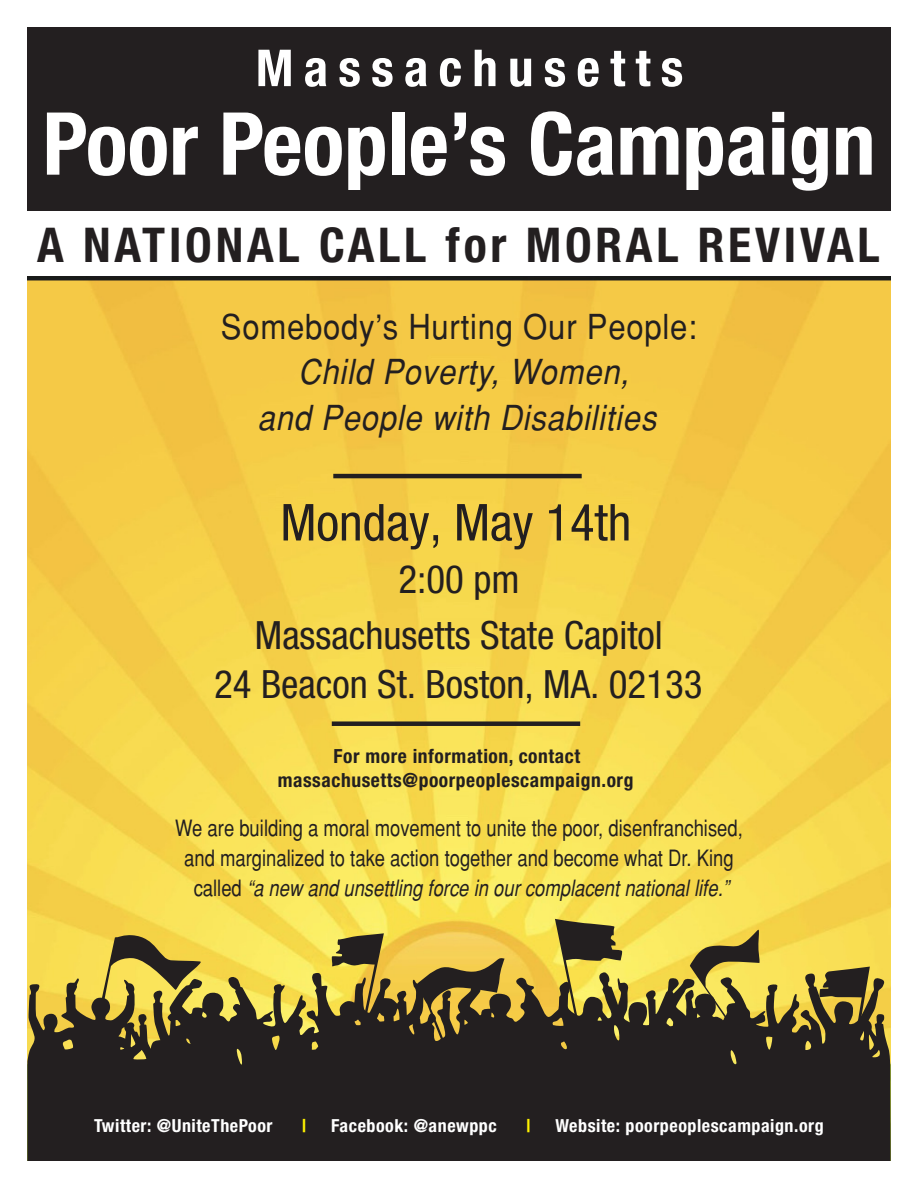
<style>
.page{position:relative;width:918px;height:1188px;background:#fff}
.page>*{position:absolute;margin:0;border:0;box-sizing:border-box;transform-origin:0 0}
.t1{font:700 condensed 87px "Helvetica Neue";color:#fff}
.t2{font:condensed 51px "Helvetica Neue";color:#231f20}
.t3{font:700 condensed 51px "Helvetica Neue";letter-spacing:.2em;color:#fff}
.t4{font:700 condensed 48px "Helvetica Neue";letter-spacing:.08em;color:#231f20}
.t5{font:condensed 39px/55.5px "Helvetica Neue";color:#231f20;text-align:center}
.t6{font:italic condensed 34.5px/46.2px "Helvetica";letter-spacing:.02em;color:#231f20;text-align:center;scale:1.1 1}
.t7{font:condensed 34.5px "Helvetica";letter-spacing:.02em;color:#231f20;scale:1.1 1}
.t8{font:condensed 22.5px/30px "Helvetica";color:#231f20;text-align:center}
.t9{font:700 condensed 19.5px/24px "Helvetica Neue";letter-spacing:.03em;color:#231f20;text-align:center}
.t10{font:700 condensed 18px "Helvetica Neue";letter-spacing:.03em;color:#fff}
.t11{font:700 condensed 18px "Helvetica Neue";color:#fff200}
.s1{font-style:italic}
</style>
<div class="page">
<img style="left:27px;top:276px;width:864px;height:695px">
<div style="left:27px;top:27px;width:864px;height:184px;background:#231f20"></div>
<svg style="left:27px;top:971px;width:864px;height:190px;background:#3c3525"></svg>
<svg style="left:101px;top:935px;width:101px;height:69px;background:#ab9941"></svg>
<svg style="left:331px;top:933px;width:53px;height:83px;background:#8e7c36"></svg>
<svg style="left:416px;top:957px;width:89px;height:85px;background:#6b5a2f"></svg>
<svg style="left:555px;top:919px;width:68px;height:103px;background:#867a39"></svg>
<svg style="left:690px;top:930px;width:70px;height:89px;background:#9b8d40"></svg>
<svg style="left:819px;top:967px;width:51px;height:61px;background:#63562d"></svg>
<hr style="left:333px;top:474px;width:249px;height:4px;background:#231f20">
<div style="left:332px;top:721px;width:248px;height:5px;background:#231f20"></div>
<h2 class="t3" style="left:256px;top:37px;width:429px">Massachusetts</h2>
<h1 class="t1" style="left:43px;top:91px;width:835px">Poor People’s Campaign</h1>
<h3 class="t4" style="left:37px;top:216px;width:844px">A NATIONAL CALL for MORAL REVIVAL</h3>
<h3 class="t7" style="left:221px;top:306px;width:434px">Somebody’s Hurting Our People:</h3>
<h3 class="t6" style="left:257px;top:348px;width:364px">Child Poverty, Women,<br>and People with Disabilities</h3>
<h2 class="t2" style="left:280px;top:493px;width:352px">Monday, May 14th</h2>
<h3 class="t5" style="left:255px;top:551px;width:409px">2:00 pm<br>Massachusetts State Capitol</h3>
<h3 class="t5" style="left:214px;top:656px;width:490px">24 Beacon St. Boston, MA. 02133</h3>
<p class="t9" style="left:278px;top:744px;width:357px">For more information, contact massachusetts@poorpeoplescampaign.org</p>
<p class="t8" style="left:175px;top:813px;width:569px">We are building a moral movement to unite the poor, disenfranchised, and marginalized to take action together and become what Dr. King called <span class="s1">“a new and unsettling force in our complacent national life.”</span></p>
<p class="t10" style="left:94px;top:1114px;width:180px">Twitter: @UniteThePoor</p>
<p class="t11" style="left:302px;top:1114px;width:5px">|</p>
<p class="t10" style="left:331px;top:1114px;width:167px">Facebook: @anewppc</p>
<p class="t11" style="left:527px;top:1114px;width:5px">|</p>
<p class="t10" style="left:555px;top:1114px;width:270px">Website: poorpeoplescampaign.org</p>
</div>
